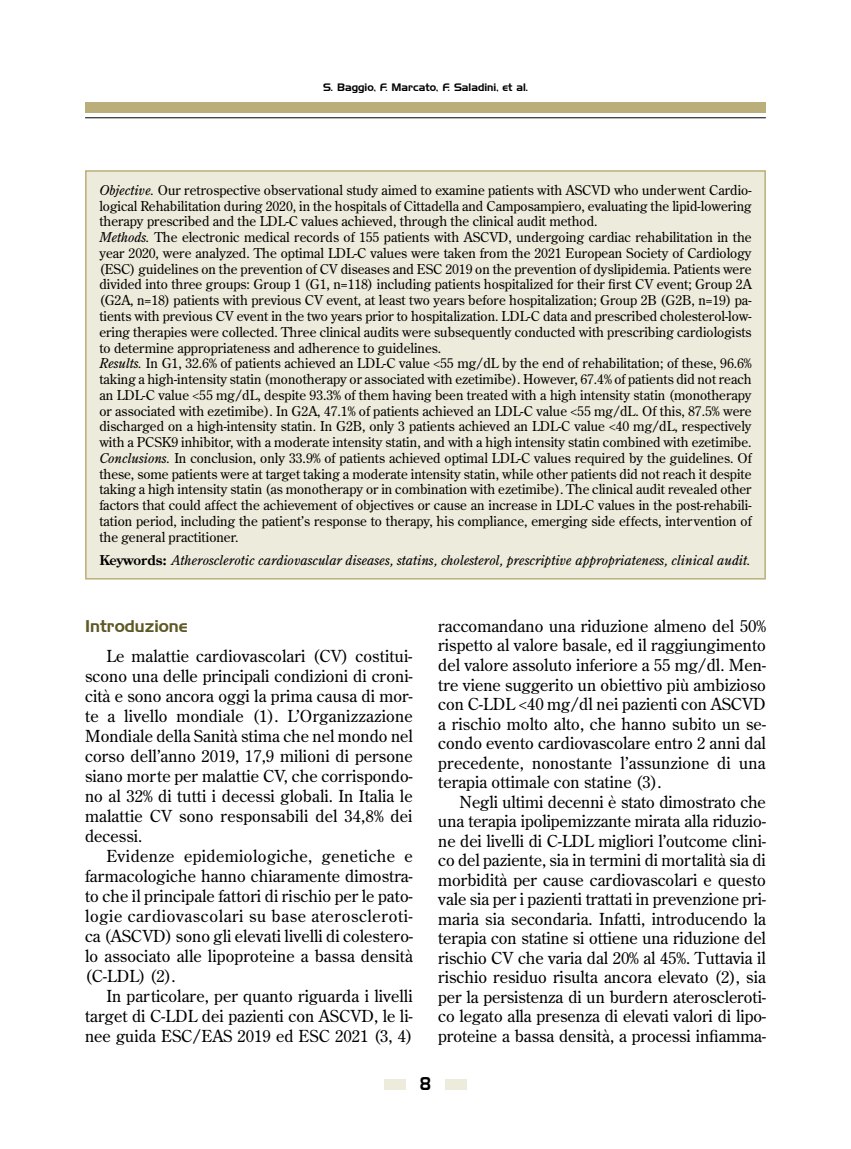
<style>
.page{position:relative;width:851px;height:1149px;background:#fff}
.page>*{position:absolute;margin:0;border:0;box-sizing:border-box;transform-origin:0 0}
.t1{font:18px "Handel Gothic BT";color:#000;scale:.8 1}
.t2{font:16.5px/19.5px "Century Old Style Std";letter-spacing:.005em;color:#000;text-align:justify}
.t3{font:16.5px "Handel Gothic BT";color:#5e5925}
.t4{font:13.5px/15.8px "Century Old Style Std";color:#000}
.t5{font:italic 13.5px "Century Old Style Std";color:#000}
.t6{font:10.5px "Handel Gothic BT";color:#000}
.s1{font-style:italic}
.s2{font-weight:700;font-style:normal}
</style>
<div class="page">
<hr style="left:85px;top:117px;width:680px;height:1px;background:#000">
<div style="left:85px;top:102px;width:680px;height:11px;background:#bbae7b"></div>
<div style="left:384px;top:1078px;width:21px;height:11px;background:#edebdb"></div>
<div style="left:445px;top:1078px;width:22px;height:11px;background:#edebdb"></div>
<div style="left:86px;top:171px;width:679px;height:407px;background:#edebdb"></div>
<div style="left:85px;top:170px;width:680px;height:409px;border:2px solid #bbae7b"></div>
<p class="t6" style="left:323px;top:81px;width:206px">S. Baggio, F. Marcato, F. Saladini, et al.</p>
<p class="t4" style="left:99px;top:182px;width:653px"><span class="s1">Objective.</span> Our retrospective observational study aimed to examine patients with ASCVD who underwent Cardio&shy;logical Rehabilitation during 2020, in the hospitals of Cittadella and Camposampiero, evaluating the lipid-lowering therapy prescribed and the LDL-C values achieved, through the clinical audit method.<br><span class="s1">Methods.</span> The electronic medical records of 155 patients with ASCVD, undergoing cardiac rehabilitation in the year 2020, were analyzed. The optimal LDL-C values were taken from the 2021 European Society of Cardiology (ESC) guidelines on the prevention of CV diseases and ESC 2019 on the prevention of dyslipidemia. Patients were divided into three groups: Group 1 (G1, n=118) including patients hospitalized for their first CV event; Group 2A (G2A, n=18) patients with previous CV event, at least two years before hospitalization; Group 2B (G2B, n=19) pa&shy;tients with previous CV event in the two years prior to hospitalization. LDL-C data and prescribed cholesterol-low&shy;ering therapies were collected. Three clinical audits were subsequently conducted with prescribing cardiologists to determine appropriateness and adherence to guidelines.<br><span class="s1">Results.</span> In G1, 32.6% of patients achieved an LDL-C value &lt;55 mg/dL by the end of rehabilitation; of these, 96.6% taking a high-intensity statin (monotherapy or associated with ezetimibe). However, 67.4% of patients did not reach an LDL-C value &lt;55 mg/dL, despite 93.3% of them having been treated with a high intensity statin (monotherapy or associated with ezetimibe). In G2A, 47.1% of patients achieved an LDL-C value &lt;55 mg/dL. Of this, 87.5% were discharged on a high-intensity statin. In G2B, only 3 patients achieved an LDL-C value &lt;40 mg/dL, respectively with a PCSK9 inhibitor, with a moderate intensity statin, and with a high intensity statin combined with ezetimibe.<br><span class="s1">Conclusions.</span> In conclusion, only 33.9% of patients achieved optimal LDL-C values required by the guidelines. Of these, some patients were at target taking a moderate intensity statin, while other patients did not reach it despite taking a high intensity statin (as monotherapy or in combination with ezetimibe). The clinical audit revealed other factors that could affect the achievement of objectives or cause an increase in LDL-C values in the post-rehabili&shy;tation period, including the patient’s response to therapy, his compliance, emerging side effects, intervention of the general practitioner.</p>
<p class="t5" style="left:99px;top:552px;width:652px"><span class="s2">Keywords:</span> Atherosclerotic cardiovascular diseases, statins, cholesterol, prescriptive appropriateness, clinical audit.</p>
<p class="t3" style="left:85px;top:615px;width:104px">Introduzione</p>
<p class="t2" style="left:85px;top:645px;width:329px;line-height:20px;text-indent:21px">Le malattie cardiovascolari (CV) costitui&shy;scono una delle principali condizioni di croni&shy;cità e sono ancora oggi la prima causa di mor&shy;te a livello mondiale (1). L’Organizzazione Mondiale della Sanità stima che nel mondo nel corso dell’anno 2019, 17,9 milioni di persone siano morte per malattie CV, che corrispondo&shy;no al 32% di tutti i decessi globali. In Italia le malattie CV sono responsabili del 34,8% dei decessi.</p>
<p class="t2" style="left:85px;top:845px;width:329px;line-height:20px;text-indent:21px">Evidenze epidemiologiche, genetiche e farmacologiche hanno chiaramente dimostra&shy;to che il principale fattori di rischio per le pato&shy;logie cardiovascolari su base ateroscleroti&shy;ca (ASCVD) sono gli elevati livelli di colestero&shy;lo associato alle lipoproteine a bassa densità (C-LDL) (2).</p>
<p class="t2" style="left:85px;top:985px;width:329px;line-height:20px;text-indent:21px">In particolare, per quanto riguarda i livelli target di C-LDL dei pazienti con ASCVD, le li&shy;nee guida ESC/EAS 2019 ed ESC 2021 (3, 4)</p>
<p class="t2" style="left:438px;top:615px;width:329px">raccomandano una riduzione almeno del 50% rispetto al valore basale, ed il raggiungimento del valore assoluto inferiore a 55 mg/dl. Men&shy;tre viene suggerito un obiettivo più ambizioso con C-LDL &lt;40 mg/dl nei pazienti con ASCVD a rischio molto alto, che hanno subito un se&shy;condo evento cardiovascolare entro 2 anni dal precedente, nonostante l’assunzione di una terapia ottimale con statine (3).</p>
<p class="t2" style="left:438px;top:791px;width:329px;text-indent:21px">Negli ultimi decenni è stato dimostrato che una terapia ipolipemizzante mirata alla riduzio&shy;ne dei livelli di C-LDL migliori l’outcome clini&shy;co del paziente, sia in termini di mortalità sia di morbidità per cause cardiovascolari e questo vale sia per i pazienti trattati in prevenzione pri&shy;maria sia secondaria. Infatti, introducendo la terapia con statine si ottiene una riduzione del rischio CV che varia dal 20% al 45%. Tuttavia il rischio residuo risulta ancora elevato (2), sia per la persistenza di un burdern ateroscleroti&shy;co legato alla presenza di elevati valori di lipo&shy;proteine a bassa densità, a processi infiamma-</p>
<h1 class="t1" style="left:420px;top:1072px;width:15px">8</h1>
</div>
